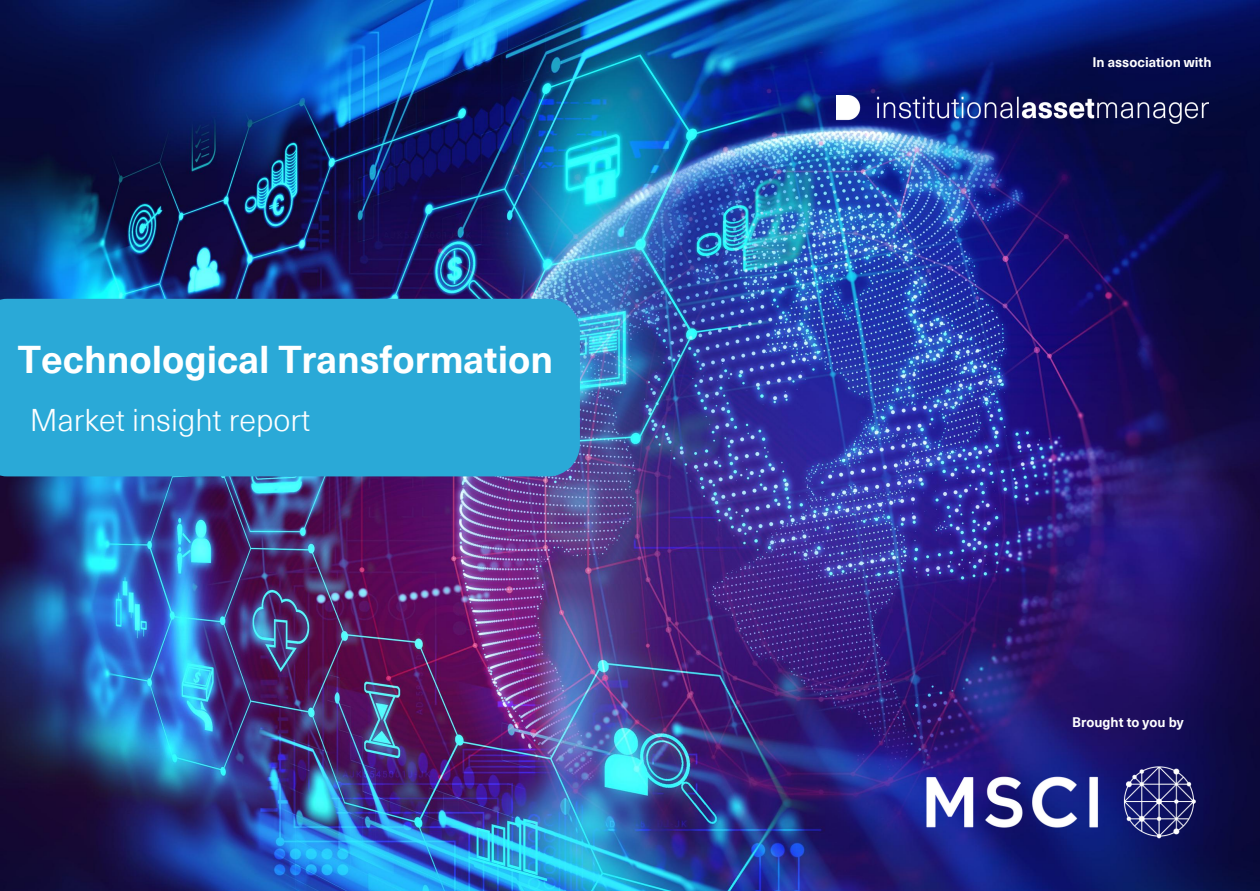
<style>
.page{position:relative;width:1260px;height:891px;background:#fff}
.page>*{position:absolute;margin:0;border:0;box-sizing:border-box;transform-origin:0 0}
.t1{font:700 37.8px "Neue Haas Unica W06";color:#fff}
.t2{font:300 30.71px "Neue Haas Unica W06";color:#fff}
.t3{font:700 13.56px "Neue Haas Unica W06";color:#fff}
</style>
<div class="page">
<img style="left:0;top:0;width:1260px;height:891px">
<img style="left:836px;top:96px;width:373px;height:28px">
<div style="left:0;top:299px;width:580px;height:177px;background:#2aa9d7"></div>
<img style="left:893px;top:742px;width:335px;height:119px">
<h1 class="t1" style="left:18px;top:328px;width:537px">Technological Transformation</h1>
<h2 class="t2" style="left:30px;top:395px;width:282px">Market insight report</h2>
<p class="t3" style="left:1092px;top:51px;width:121px">In association with</p>
<p class="t3" style="left:1072px;top:711px;width:113px">Brought to you by</p>
</div>
